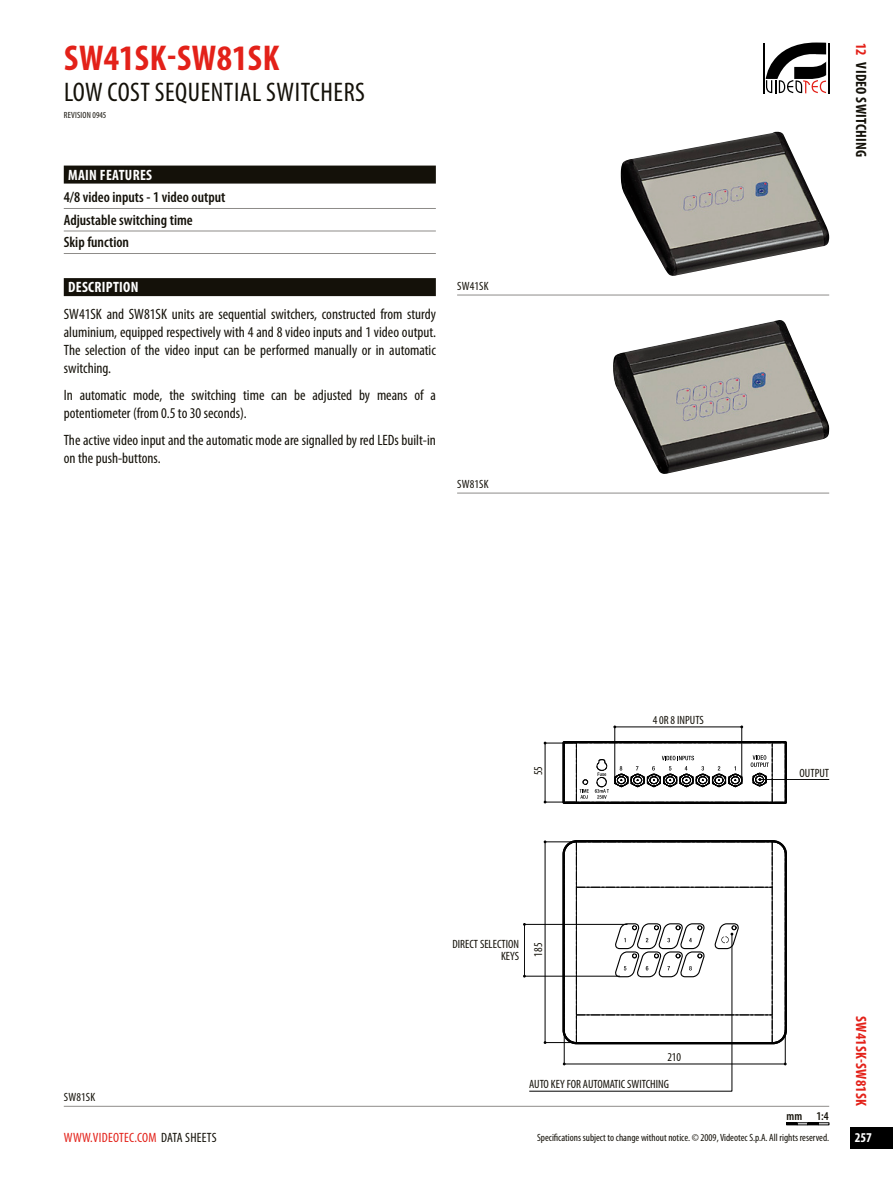
<style>
.page{position:relative;width:893px;height:1191px;background:#fff}
.page>*{position:absolute;margin:0;border:0;box-sizing:border-box;transform-origin:0 0}
.t1{font:700 condensed 36px "Myriad Pro";letter-spacing:.005em;color:#e32119}
.t2{font:condensed 27px "Myriad Pro";letter-spacing:.02em;color:#141109}
.t3{font:condensed 15px/18px "Myriad Pro";color:#141109}
.t4{font:600 condensed 15px/22.5px "Myriad Pro";color:#141109}
.t5{font:700 condensed 15px "Myriad Pro";letter-spacing:.02em;color:#fff}
.t6{font:700 condensed 15px "Myriad Pro";letter-spacing:.02em;color:#141109}
.t7{font:700 condensed 15px "Myriad Pro";letter-spacing:.005em;color:#e32119}
.t8{font:condensed 13.5px "Myriad Pro";color:#e32119}
.t9{font:condensed 13.5px "Myriad Pro";color:#141109}
.t10{font:700 condensed 13.5px "Myriad Pro";color:#fff}
.t11{font:condensed 12px/12px "Myriad Pro";color:#141109;text-align:right}
.t12{font:600 condensed 12px "Myriad Pro";color:#141109}
.t13{font:condensed 10.5px "Myriad Pro";color:#141109}
.t14{font:condensed 9px "Myriad Pro";letter-spacing:.02em;color:#141109}
.s1{color:#e32119}
</style>
<div class="page">
<hr style="left:763px;top:43px;width:2px;height:51px;background:#000">
<hr style="left:828px;top:43px;width:1px;height:51px;background:#000">
<svg style="left:766px;top:43px;width:60px;height:50px"></svg>
<div style="left:850px;top:1127px;width:43px;height:21px;background:#000"></div>
<div style="left:64px;top:166px;width:372px;height:18px;background:#141109"></div>
<hr style="left:64px;top:208px;width:372px;height:1px;background:#8e8c89">
<hr style="left:64px;top:231px;width:372px;height:1px;background:#8e8c89">
<hr style="left:64px;top:253px;width:372px;height:1px;background:#8e8c89">
<div style="left:64px;top:278px;width:372px;height:18px;background:#141109"></div>
<hr style="left:64px;top:1106px;width:765px;height:1px;background:#8e8c89">
<svg style="left:773px;top:840px;width:14px;height:204px"></svg>
<hr style="left:785px;top:1030px;width:1px;height:34px;background:#000">
<hr style="left:564px;top:1063px;width:221px;height:1px;background:#000">
<hr style="left:545px;top:802px;width:31px;height:1px;background:#000">
<hr style="left:545px;top:743px;width:31px;height:1px;background:#000">
<hr style="left:545px;top:743px;width:1px;height:59px;background:#000">
<hr style="left:614px;top:727px;width:1px;height:53px;background:#000">
<hr style="left:741px;top:727px;width:1px;height:53px;background:#000">
<hr style="left:615px;top:726px;width:127px;height:1px;background:#000">
<hr style="left:760px;top:779px;width:69px;height:1px;background:#000">
<svg style="left:562px;top:740px;width:225px;height:64px"></svg>
<svg style="left:523px;top:840px;width:250px;height:251px"></svg>
<svg style="left:786px;top:1122px;width:43px;height:3px"></svg>
<hr style="left:457px;top:295px;width:372px;height:1px;background:#8e8c89">
<hr style="left:457px;top:493px;width:372px;height:1px;background:#8e8c89">
<img style="left:621px;top:132px;width:208px;height:144px">
<img style="left:613px;top:320px;width:216px;height:154px">
<h1 class="t1" style="left:64px;top:38px;width:200px">SW41SK-SW81SK</h1>
<h2 class="t2" style="left:64px;top:77px;width:20px">Lowcostseq</h2>
<h2 class="t2" style="left:188px;top:77px;width:64px">uentialsw</h2>
<h2 class="t2" style="left:295px;top:77px;width:18px">itchers</h2>
<p class="t14" style="left:64px;top:110px;width:44px">Revision 0945</p>
<p class="t5" style="left:68px;top:166px;width:85px">MAIN FEATURES</p>
<p class="t4" style="left:64px;top:186px;width:163px">4/8 video inputs - 1 video output<br>Adjustable switching time<br>Skip function</p>
<p class="t5" style="left:68px;top:279px;width:72px">DESCRIPTION</p>
<p class="t3" style="left:64px;top:305px;width:374px;text-align:justify">SW41SK and SW81SK units are sequential switchers, constructed from sturdy aluminium, equipped respectively with 4 and 8 video inputs and 1 video output.<br>The selection of the video input can be performed manually or in automatic switching.</p>
<p class="t3" style="left:64px;top:386px;width:374px">In automatic mode, the switching time can be adjusted by means of a potentiometer (from 0.5 to 30 seconds).</p>
<p class="t3" style="left:64px;top:431px;width:374px">The active video input and the automatic mode are signalled by red LEDs built-in on the push-buttons.</p>
<p class="t11" style="left:457px;top:280px;width:33px">SW41SK</p>
<p class="t11" style="left:457px;top:478px;width:33px">SW81SK</p>
<p class="t6" style="left:869px;top:43px;width:116px;rotate:90deg"><span class="s1">12</span> VIDEO SWITCHING</p>
<p class="t11" style="left:64px;top:1091px;width:33px">SW81SK</p>
<p class="t11" style="left:532px;top:775px;width:11px;rotate:-90deg">55</p>
<p class="t11" style="left:653px;top:714px;width:53px">4 0R 8 INPUTS</p>
<p class="t11" style="left:452px;top:938px;width:68px">DIRECT SELECTION<br>KEYS</p>
<p class="t11" style="left:532px;top:956px;width:15px;rotate:-90deg">185</p>
<p class="t11" style="left:667px;top:1051px;width:15px">210</p>
<p class="t11" style="left:529px;top:1078px;width:141px">AUTO KEY FOR AUTOMATIC SWITCHING</p>
<p class="t11" style="left:800px;top:767px;width:31px">OUTPUT</p>
<p class="t12" style="left:786px;top:1109px;width:44px">mm 1:4</p>
<p class="t7" style="left:869px;top:1016px;width:91px;rotate:90deg">SW41SK-SW81SK</p>
<p class="t8" style="left:64px;top:1130px;width:10px">www</p>
<p class="t8" style="left:90px;top:1130px;width:24px">.videotec</p>
<p class="t8" style="left:134px;top:1130px;width:9px">.com</p>
<p class="t9" style="left:161px;top:1130px;width:6px">Data</p>
<p class="t9" style="left:185px;top:1130px;width:12px">Sheets</p>
<p class="t13" style="left:537px;top:1131px;width:294px">Specifications subject to change without notice. © 2009, Videotec S.p.A. All rights reserved.</p>
<p class="t10" style="left:855px;top:1130px;width:19px">257</p>
</div>
